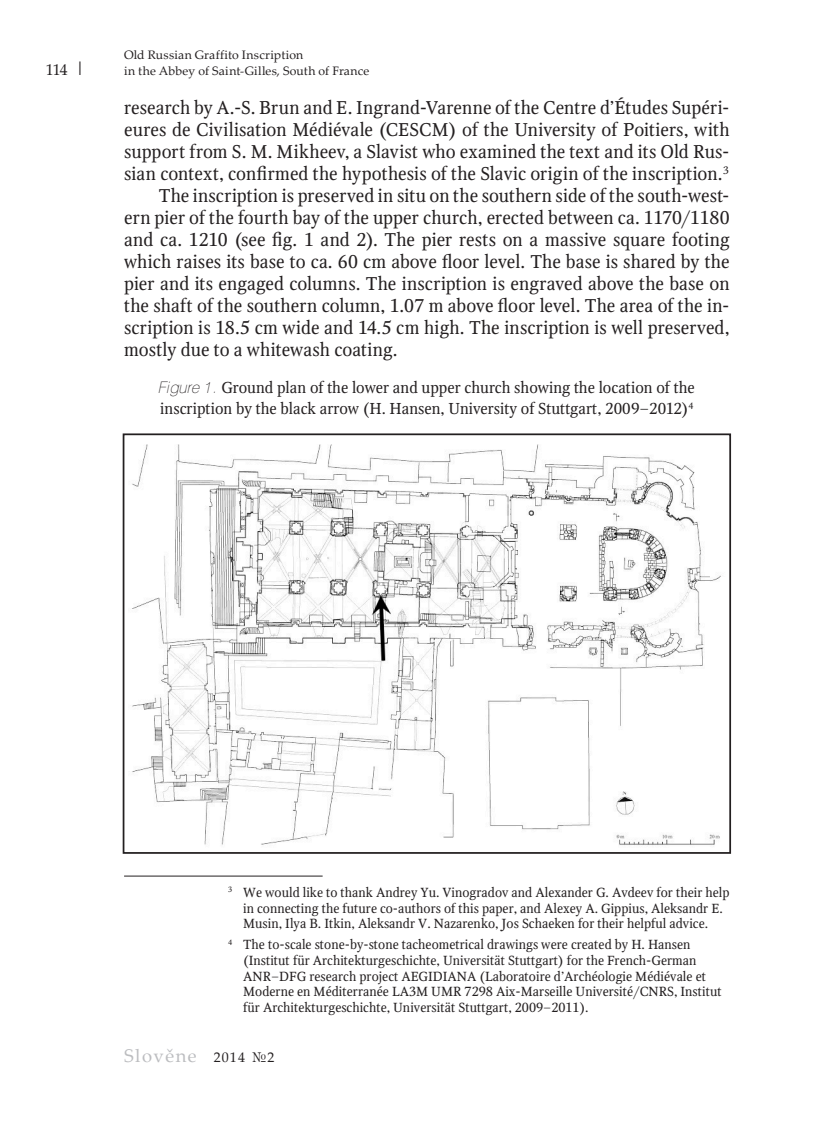
<style>
.page{position:relative;width:819px;height:1141px;background:#fff}
.page>*{position:absolute;margin:0;border:0;box-sizing:border-box;transform-origin:0 0}
.t1{font:18.38px "Octava";letter-spacing:.005em;color:#231f20}
.t2{font:18.38px "Palatino Linotype";letter-spacing:.08em;color:#bcbdc0}
.t3{font:15.75px/21px "Octava";color:#231f20}
.t4{font:15.75px "Palatino Linotype";color:#231f20}
.t5{font:13.12px/15.8px "Octava";color:#231f20}
.t6{font:12.25px/15.8px "Palatino Linotype";letter-spacing:.015em;color:#231f20}
.s1{font-size:18.38px}
.s2{font-family:"Helios";font-weight:100;font-style:italic}
.s3{font-size:14px;color:#231f20}
</style>
<div class="page">
<img style="left:132px;top:444px;width:589px;height:401px">
<div style="left:123px;top:433px;width:608px;height:421px;border:2px solid #231f20"></div>
<hr style="left:124px;top:876px;width:198px;height:1px;background:#231f20">
<p class="t4" style="left:46px;top:64px;width:40px">114 <span class="s1">|</span></p>
<p class="t6" style="left:124px;top:49px;width:247px">Old Russian Graffito Inscription<br>in the Abbey of Saint-Gilles, South of France</p>
<p class="t1" style="left:124px;top:97px;width:607px">research by A.-S. Brun and E. Ingrand-Varenne of the Centre d’Études Supéri-</p>
<p class="t1" style="left:124px;top:119px;width:607px">eures de Civilisation Médiévale (CESCM) of the University of Poitiers, with</p>
<p class="t1" style="left:124px;top:141px;width:607px">support from S. M. Mikheev, a Slavist who examined the text and its Old Rus-</p>
<p class="t1" style="left:124px;top:163px;width:606px">sian context, confirmed the hypothesis of the Slavic origin of the inscription.<sup>3</sup></p>
<p class="t1" style="left:159px;top:185px;width:572px">The inscription is preserved in situ on the southern side of the south-west-</p>
<p class="t1" style="left:124px;top:207px;width:607px">ern pier of the fourth bay of the upper church, erected between ca. 1170/1180</p>
<p class="t1" style="left:124px;top:229px;width:607px">and ca. 1210 (see fig. 1 and 2). The pier rests on a massive square footing</p>
<p class="t1" style="left:124px;top:251px;width:607px">which raises its base to ca. 60 cm above floor level. The base is shared by the</p>
<p class="t1" style="left:124px;top:273px;width:607px">pier and its engaged columns. The inscription is engraved above the base on</p>
<p class="t1" style="left:124px;top:295px;width:607px">the shaft of the southern column, 1.07 m above floor level. The area of the in-</p>
<p class="t1" style="left:124px;top:318px;width:607px">scription is 18.5 cm wide and 14.5 cm high. The inscription is well preserved,</p>
<p class="t1" style="left:124px;top:340px;width:275px">mostly due to a whitewash coating.</p>
<p class="t3" style="left:159px;top:377px;width:537px"><span class="s2">Figure 1.</span> Ground plan of the lower and upper church showing the location of the inscription by the black arrow (H. Hansen, University of Stuttgart, 2009–2012)<sup>4</sup></p>
<p class="t5" style="left:243px;top:885px;width:488px;text-indent:-15px"><sup>3</sup> We would like to thank Andrey Yu. Vinogradov and Alexander G. Avdeev for their help in connecting the future co-authors of this paper, and Alexey A. Gippius, Aleksandr E.<br>Musin, Ilya B. Itkin, Aleksandr V. Nazarenko, Jos Schaeken for their helpful advice.</p>
<p class="t5" style="left:243px;top:937px;width:480px;text-indent:-15px"><sup>4</sup> The to-scale stone-by-stone tacheometrical drawings were created by H. Hansen (Institut für Architekturgeschichte, Universität Stuttgart) for the French-German ANR–DFG research project AEGIDIANA (Laboratoire d’Archéologie Médiévale et Moderne en Méditerranée LA3M UMR 7298 Aix-Marseille Université/CNRS, Institut für Architekturgeschichte, Universität Stuttgart, 2009–2011).</p>
<p class="t2" style="left:124px;top:1048px;width:152px">Slověne <span class="s3">2014 №2</span></p>
</div>
